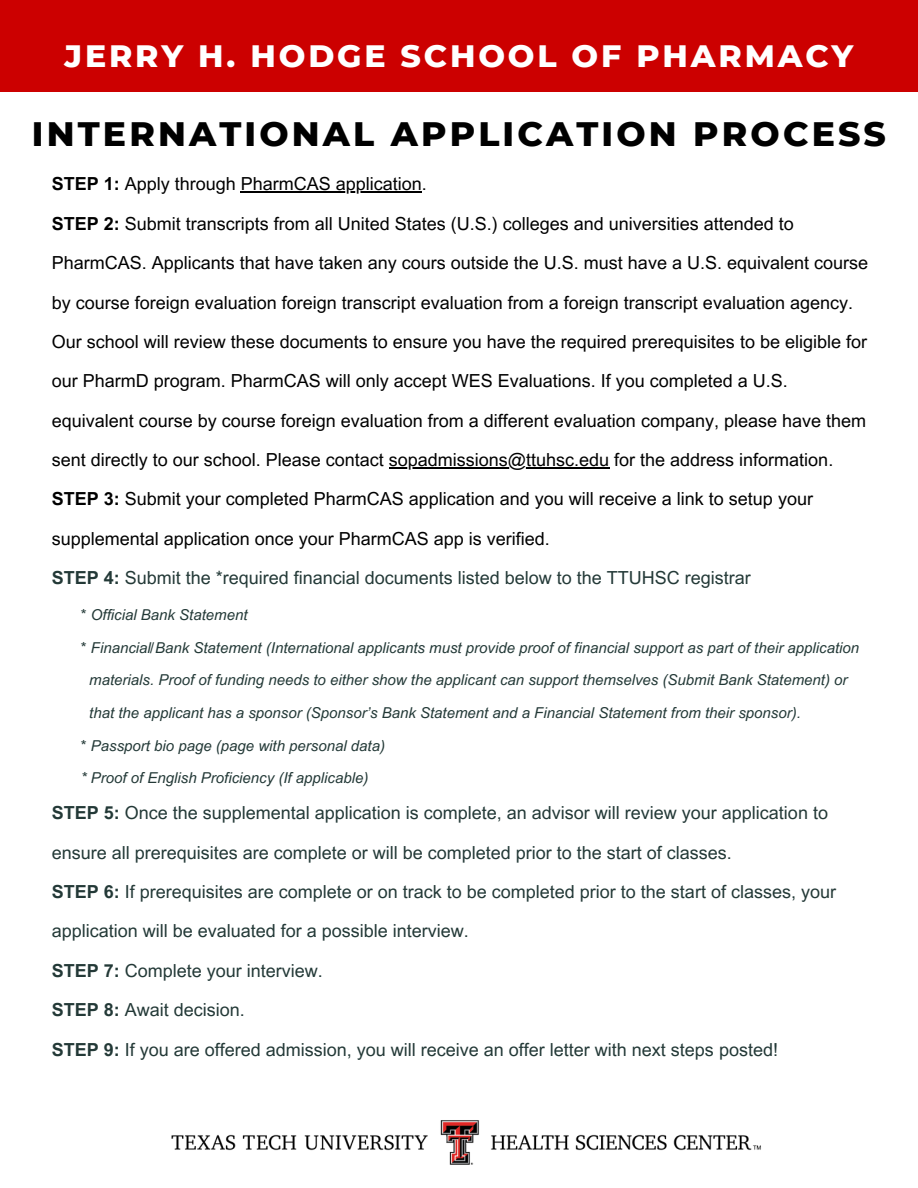
<style>
.page{position:relative;width:918px;height:1188px;background:#fff}
.page>*{position:absolute;margin:0;border:0;box-sizing:border-box;transform-origin:0 0}
.t1{font:800 34.65px "Montserrat";letter-spacing:.09em;color:#000}
.t2{font:800 31.5px "Montserrat";letter-spacing:.09em;color:#fff}
.t3{font:18px/39.3px "Arial MT Pro";color:#000}
.t4{font:18px/39.3px "Arial MT Pro";color:#233937}
.t5{font:italic 15px "Arial MT Pro";color:#233937}
.s1{font-weight:700}
.s2{font-weight:700;color:#233937}
.s3{color:#233937}
.s4{font-style:normal}
</style>
<div class="page">
<div style="left:0;top:0;width:918px;height:92px;background:#c00"></div>
<img style="left:171px;top:1120px;width:590px;height:45px">
<hr style="left:241px;top:192px;width:181px;height:1px;background:#000">
<hr style="left:389px;top:467px;width:220px;height:1px;background:#000">
<p class="t2" style="left:65px;top:36px;width:790px">JERRY H. HODGE SCHOOL OF PHARMACY</p>
<p class="t1" style="left:32px;top:113px;width:856px">INTERNATIONAL APPLICATION PROCESS</p>
<h1 class="t3" style="left:52px;top:167px;width:377px"><span class="s1">STEP 1:</span> Apply through PharmCAS application.</h1>
<p class="t3" style="left:52px;top:206px;width:744px"><span class="s1">STEP 2:</span> Submit transcripts from all United States (U.S.) colleges and universities attended to</p>
<p class="t3" style="left:52px;top:245px;width:818px">PharmCAS. Applicants that have taken any cours outside the U.S. must have a U.S. equivalent course by course foreign evaluation foreign transcript evaluation from a foreign transcript evaluation agency.<br>Our school will review these documents to ensure you have the required prerequisites to be eligible for our PharmD program. PharmCAS will only accept WES Evaluations. If you completed a U.S. equivalent course by course foreign evaluation from a different evaluation company, please have them sent directly to our school. Please contact sopadmissions@ttuhsc.edu for the address information.</p>
<p class="t3" style="left:52px;top:482px;width:763px"><span class="s1">STEP 3:</span> Submit your completed PharmCAS application and you will receive a link to setup your supplemental application once your PharmCAS app is verified.<br><span class="s2">STEP 4:</span> <span class="s3">Submit the *required financial documents listed below to the TTUHSC registrar</span></p>
<p class="t5" style="left:81px;top:609px;width:168px"><span class="s4">*</span> Official Bank Statement</p>
<p class="t5" style="left:81px;top:642px;width:780px"><span class="s4">*</span> Financial/Bank Statement (International applicants must provide proof of financial support as part of their application</p>
<p class="t5" style="left:89px;top:674px;width:760px">materials. Proof of funding needs to either show the applicant can support themselves (Submit Bank Statement) or</p>
<p class="t5" style="left:89px;top:707px;width:713px">that the applicant has a sponsor (Sponsor’s Bank Statement and a Financial Statement from their sponsor).</p>
<p class="t5" style="left:81px;top:740px;width:306px"><span class="s4">*</span> Passport bio page (page with personal data)</p>
<p class="t5" style="left:81px;top:772px;width:289px">* Proof of English Proficiency (If applicable)</p>
<p class="t4" style="left:52px;top:796px;width:778px"><span class="s1">STEP 5:</span> Once the supplemental application is complete, an advisor will review your application to ensure all prerequisites are complete or will be completed prior to the start of classes.</p>
<p class="t4" style="left:52px;top:874px;width:786px"><span class="s1">STEP 6:</span> If prerequisites are complete or on track to be completed prior to the start of classes, your application will be evaluated for a possible interview.</p>
<p class="t4" style="left:52px;top:953px;width:273px"><span class="s1">STEP 7:</span> Complete your interview.</p>
<p class="t4" style="left:52px;top:992px;width:195px"><span class="s1">STEP 8:</span> Await decision.</p>
<p class="t4" style="left:52px;top:1032px;width:728px"><span class="s1">STEP 9:</span> If you are offered admission, you will receive an offer letter with next steps posted!</p>
</div>
